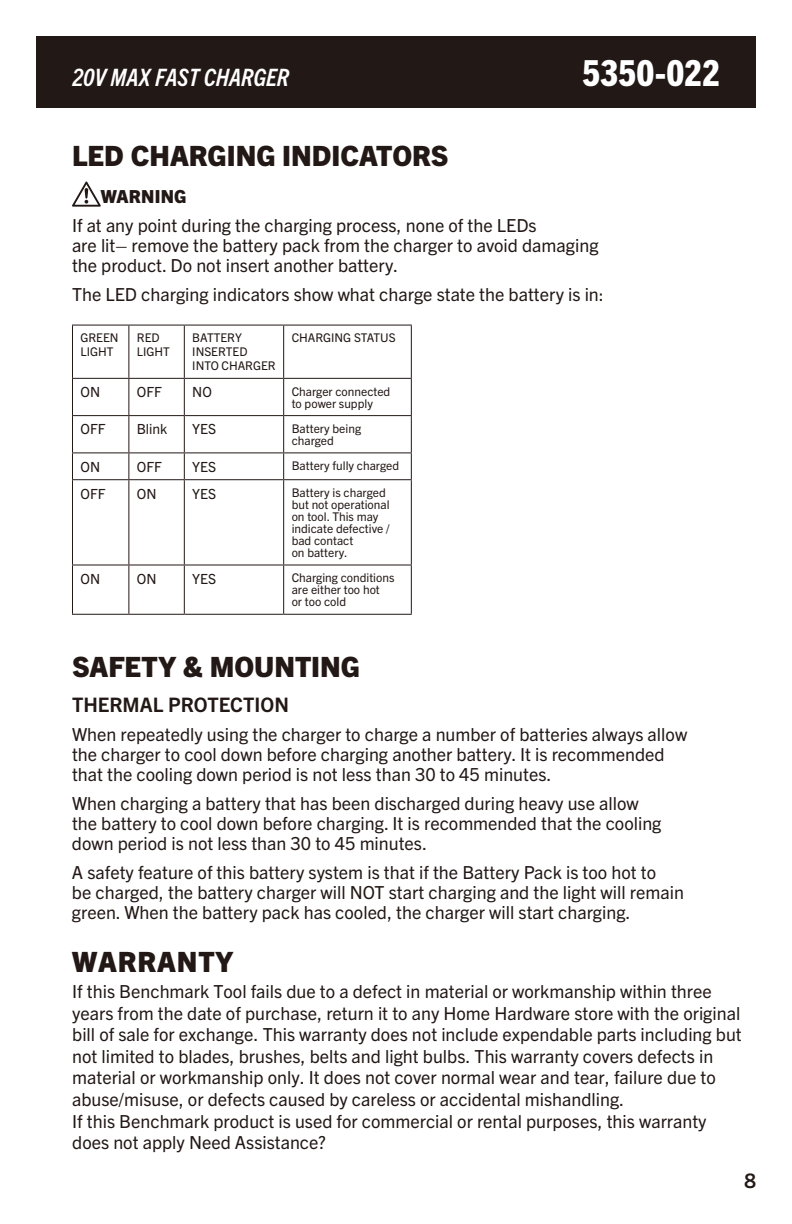
<style>
.page{position:relative;width:792px;height:1224px;background:#fff}
.page>*{position:absolute;margin:0;border:0;box-sizing:border-box;transform-origin:0 0}
.t1{font:800 condensed 36px "Trade Gothic Next LT Pro";color:#fff}
.t2{font:800 28px "Trade Gothic Next LT Pro";color:#221815}
.t3{font:800 28px "Trade Gothic Next LT Pro";letter-spacing:.03em;color:#221815}
.t4{font:italic 700 condensed 24px "Trade Gothic Next LT Pro";color:#fff}
.t5{font:700 20px "Trade Gothic Next LT Pro";color:#221815}
.t6{font:18px/20px "Trade Gothic Next LT Pro";color:#221815}
.t7{font:800 18px "Trade Gothic Next LT Pro";letter-spacing:.01em;color:#221815}
.t8{font:14px "Trade Gothic Next LT Pro";color:#221815}
.t9{font:12px/12px "Trade Gothic Next LT Pro";color:#221815}
</style>
<div class="page">
<div style="left:36px;top:36px;width:720px;height:72px;background:#221815"></div>
<svg style="left:72px;top:181px;width:29px;height:26px"></svg>
<hr style="left:72px;top:325px;width:57px;height:1px;background:#221815">
<hr style="left:72px;top:326px;width:1px;height:52px;background:#221815">
<hr style="left:129px;top:325px;width:55px;height:1px;background:#221815">
<hr style="left:128px;top:326px;width:1px;height:52px;background:#221815">
<hr style="left:184px;top:325px;width:100px;height:1px;background:#221815">
<hr style="left:184px;top:326px;width:1px;height:52px;background:#221815">
<hr style="left:284px;top:325px;width:128px;height:1px;background:#221815">
<hr style="left:283px;top:326px;width:1px;height:52px;background:#221815">
<hr style="left:411px;top:326px;width:1px;height:52px;background:#221815">
<hr style="left:72px;top:378px;width:57px;height:1px;background:#221815">
<hr style="left:72px;top:379px;width:1px;height:36px;background:#221815">
<hr style="left:129px;top:378px;width:55px;height:1px;background:#221815">
<hr style="left:128px;top:379px;width:1px;height:36px;background:#221815">
<hr style="left:184px;top:378px;width:100px;height:1px;background:#221815">
<hr style="left:184px;top:379px;width:1px;height:36px;background:#221815">
<hr style="left:284px;top:378px;width:128px;height:1px;background:#221815">
<hr style="left:283px;top:379px;width:1px;height:36px;background:#221815">
<hr style="left:411px;top:379px;width:1px;height:36px;background:#221815">
<hr style="left:72px;top:415px;width:57px;height:1px;background:#221815">
<hr style="left:72px;top:416px;width:1px;height:36px;background:#221815">
<hr style="left:129px;top:415px;width:55px;height:1px;background:#221815">
<hr style="left:128px;top:416px;width:1px;height:36px;background:#221815">
<hr style="left:184px;top:415px;width:100px;height:1px;background:#221815">
<hr style="left:184px;top:416px;width:1px;height:36px;background:#221815">
<hr style="left:284px;top:415px;width:128px;height:1px;background:#221815">
<hr style="left:283px;top:416px;width:1px;height:36px;background:#221815">
<hr style="left:411px;top:416px;width:1px;height:36px;background:#221815">
<hr style="left:72px;top:452px;width:57px;height:1px;background:#221815">
<svg style="left:72px;top:453px;width:1px;height:26px"></svg>
<hr style="left:129px;top:452px;width:55px;height:1px;background:#221815">
<svg style="left:128px;top:453px;width:1px;height:26px"></svg>
<hr style="left:184px;top:452px;width:100px;height:1px;background:#221815">
<svg style="left:184px;top:453px;width:1px;height:26px"></svg>
<hr style="left:284px;top:452px;width:128px;height:1px;background:#221815">
<svg style="left:283px;top:453px;width:1px;height:26px"></svg>
<svg style="left:411px;top:453px;width:1px;height:26px"></svg>
<hr style="left:72px;top:479px;width:57px;height:1px;background:#221815">
<hr style="left:72px;top:480px;width:1px;height:84px;background:#221815">
<hr style="left:129px;top:479px;width:55px;height:1px;background:#221815">
<hr style="left:128px;top:480px;width:1px;height:84px;background:#221815">
<hr style="left:184px;top:479px;width:100px;height:1px;background:#221815">
<hr style="left:184px;top:480px;width:1px;height:84px;background:#221815">
<hr style="left:284px;top:479px;width:128px;height:1px;background:#221815">
<hr style="left:283px;top:480px;width:1px;height:84px;background:#221815">
<hr style="left:411px;top:480px;width:1px;height:84px;background:#221815">
<hr style="left:72px;top:564px;width:57px;height:1px;background:#221815">
<hr style="left:72px;top:565px;width:1px;height:49px;background:#221815">
<hr style="left:129px;top:564px;width:55px;height:1px;background:#221815">
<hr style="left:128px;top:565px;width:1px;height:49px;background:#221815">
<hr style="left:184px;top:564px;width:100px;height:1px;background:#221815">
<hr style="left:184px;top:565px;width:1px;height:49px;background:#221815">
<hr style="left:284px;top:564px;width:128px;height:1px;background:#221815">
<hr style="left:283px;top:565px;width:1px;height:49px;background:#221815">
<hr style="left:411px;top:565px;width:1px;height:49px;background:#221815">
<hr style="left:72px;top:614px;width:57px;height:1px;background:#221815">
<hr style="left:129px;top:614px;width:55px;height:1px;background:#221815">
<hr style="left:184px;top:614px;width:100px;height:1px;background:#221815">
<hr style="left:284px;top:614px;width:128px;height:1px;background:#221815">
<h3 class="t4" style="left:72px;top:61px;width:219px">20V MAX FAST CHARGER</h3>
<h1 class="t1" style="left:583px;top:48px;width:139px">5350-022</h1>
<h2 class="t2" style="left:72px;top:136px;width:378px">LED CHARGING INDICATORS</h2>
<p class="t7" style="left:101px;top:184px;width:87px">WARNING</p>
<p class="t6" style="left:72px;top:214px;width:528px">If at any point during the charging process, none of the LEDs<br>are lit– remove the battery pack from the charger to avoid damaging the product. Do not insert another battery.</p>
<p class="t6" style="left:72px;top:283px;width:533px">The LED charging indicators show what charge state the battery is in:</p>
<p class="t9" style="left:80px;top:330px;width:40px;line-height:14px">GREEN<br>LIGHT</p>
<p class="t9" style="left:137px;top:330px;width:34px;line-height:14px">RED<br>LIGHT</p>
<p class="t9" style="left:192px;top:330px;width:85px;line-height:14px">BATTERY<br>INSERTED<br>INTO CHARGER</p>
<p class="t9" style="left:292px;top:331px;width:106px">CHARGING STATUS</p>
<p class="t8" style="left:80px;top:382px;width:21px">ON</p>
<p class="t8" style="left:137px;top:382px;width:27px">OFF</p>
<p class="t8" style="left:192px;top:382px;width:21px">NO</p>
<p class="t9" style="left:292px;top:384px;width:100px">Charger connected to power supply</p>
<p class="t8" style="left:80px;top:420px;width:27px">OFF</p>
<p class="t8" style="left:137px;top:420px;width:32px">Blink</p>
<p class="t8" style="left:192px;top:420px;width:25px">YES</p>
<p class="t9" style="left:292px;top:422px;width:71px">Battery being charged</p>
<p class="t8" style="left:80px;top:457px;width:21px">ON</p>
<p class="t8" style="left:137px;top:457px;width:27px">OFF</p>
<p class="t8" style="left:192px;top:457px;width:25px">YES</p>
<p class="t9" style="left:292px;top:459px;width:109px">Battery fully charged</p>
<p class="t8" style="left:80px;top:484px;width:27px">OFF</p>
<p class="t8" style="left:137px;top:484px;width:21px">ON</p>
<p class="t8" style="left:192px;top:484px;width:25px">YES</p>
<p class="t9" style="left:292px;top:486px;width:99px">Battery is charged but not operational on tool. This may indicate defective / bad contact<br>on battery.</p>
<p class="t8" style="left:80px;top:569px;width:21px">ON</p>
<p class="t8" style="left:137px;top:569px;width:21px">ON</p>
<p class="t8" style="left:192px;top:569px;width:25px">YES</p>
<p class="t9" style="left:292px;top:571px;width:104px">Charging conditions are either too hot<br>or too cold</p>
<h2 class="t2" style="left:72px;top:648px;width:289px">SAFETY &amp; MOUNTING</h2>
<p class="t5" style="left:72px;top:691px;width:219px">THERMAL PROTECTION</p>
<p class="t6" style="left:72px;top:724px;width:617px">When repeatedly using the charger to charge a number of batteries always allow the charger to cool down before charging another battery. It is recommended that the cooling down period is not less than 30 to 45 minutes.</p>
<p class="t6" style="left:72px;top:793px;width:591px">When charging a battery that has been discharged during heavy use allow the battery to cool down before charging. It is recommended that the cooling down period is not less than 30 to 45 minutes.</p>
<p class="t6" style="left:72px;top:862px;width:614px">A safety feature of this battery system is that if the Battery Pack is too hot to<br>be charged, the battery charger will NOT start charging and the light will remain green. When the battery pack has cooled, the charger will start charging.</p>
<h2 class="t3" style="left:72px;top:942px;width:163px">WARRANTY</h2>
<p class="t6" style="left:72px;top:979px;width:671px;line-height:21.6px">If this Benchmark Tool fails due to a defect in material or workmanship within three years from the date of purchase, return it to any Home Hardware store with the original bill of sale for exchange. This warranty does not include expendable parts including but not limited to blades, brushes, belts and light bulbs. This warranty covers defects in material or workmanship only. It does not cover normal wear and tear, failure due to abuse/misuse, or defects caused by careless or accidental mishandling.<br>If this Benchmark product is used for commercial or rental purposes, this warranty does not apply Need Assistance?</p>
<p class="t5" style="left:745px;top:1167px;width:13px">8</p>
</div>
